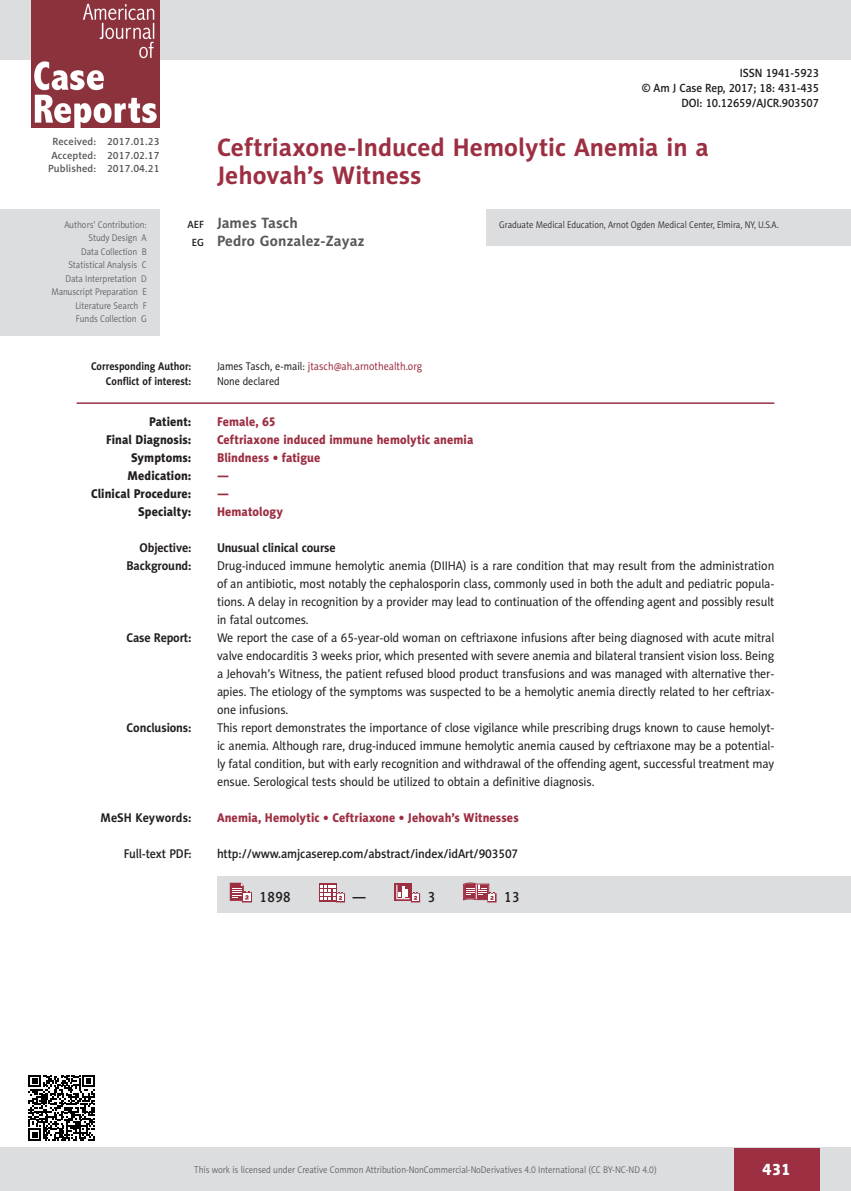
<style>
.page{position:relative;width:851px;height:1191px;background:#fff}
.page>*{position:absolute;margin:0;border:0;box-sizing:border-box;transform-origin:0 0}
.AJCR_Tytul{font:700 25.5px/28.5px "Naomi Sans EFN";color:#9d2f42}
.t1{font:16.5px "Naomi Sans EFN Heavy";color:#fff}
.AJCR_Autorzy{font:700 15px "Naomi Sans EFN";letter-spacing:.01em;color:#57585a}
.AJCR_dane{font:15px "Naomi Sans EFN Medium";letter-spacing:.03em;color:#231f20;scale:.9 1}
.AJCR_Summary_body{font:12.75px/18px "Naomi Sans EFN";letter-spacing:-.01em;color:#231f20;text-align:justify;scale:.95 1}
.AJCR_keywords{font:12.75px "Naomi Sans EFN Heavy";letter-spacing:.005em;color:#9d2f42;scale:.95 1}
.AJCR_keywords-2{font:12.75px "Naomi Sans EFN Heavy";letter-spacing:.005em;color:#231f20;scale:.95 1}
.AJCR_full_text_pdf{font:12.75px "Naomi Sans EFN Medium";letter-spacing:-.01em;color:#231f20;scale:.95 1}
.AJCR_Summary_body-2{font:700 12.75px "Naomi Sans EFN";letter-spacing:-.01em;color:#231f20;scale:.95 1}
.AJCR_keywords-3{font:700 12.75px "Naomi Sans EFN";letter-spacing:.005em;color:#231f20;scale:.95 1}
.AJCR_full_text_pdf-2{font:12px "Naomi Sans EFN Medium";letter-spacing:-.01em;color:#231f20;scale:.95 1}
.AJCR_Adres{font:11.25px "Naomi Sans EFN";color:#9d2f42;scale:.9 1}
.AJCR_Adres-2{font:700 11.25px "Naomi Sans EFN";color:#231f20;scale:.9 1}
.AJCR_Adres-3{font:11.25px "Naomi Sans EFN";color:#231f20;scale:.9 1}
.t2{font:10.5px "Naomi Sans EFN Medium";letter-spacing:.01em;color:#57585a}
.t3{font:9.75px "Naomi Sans EFN Light";color:#57585a;scale:.9 1}
.AJCR_Afiliacja{font:9.75px "Naomi Sans EFN Light";color:#231f20;scale:.9 1}
.s1{font-family:"Naomi Sans EFN Medium";font-weight:400;font-size:10.5px;color:#231f20}
.s2{color:#231f20}
</style>
<div class="page">
<div style="left:217px;top:876px;width:633px;height:36px;background:#dcdddf"></div>
<svg style="left:230px;top:882px;width:22px;height:20px"></svg>
<div style="left:319px;top:883px;width:17px;height:18px;background:#9d2f42"></div>
<svg style="left:320px;top:884px;width:25px;height:18px"></svg>
<div style="left:394px;top:883px;width:18px;height:18px;background:#9d2f42"></div>
<svg style="left:396px;top:885px;width:24px;height:17px"></svg>
<svg style="left:463px;top:882px;width:33px;height:20px"></svg>
<hr style="left:77px;top:402px;width:697px;height:2px;background:#9d2f42">
<div style="left:0;top:210px;width:159px;height:126px;background:#dcdddf"></div>
<div style="left:486px;top:210px;width:364px;height:36px;background:#dcdddf"></div>
<svg style="left:28px;top:1075px;width:67px;height:66px"></svg>
<div style="left:0;top:1148px;width:850px;height:43px;background:#dcdddf"></div>
<div style="left:733px;top:1147px;width:86px;height:43px;background:#9d2f42"></div>
<div style="left:0;top:0;width:850px;height:60px;background:#dcdddf"></div>
<img style="left:32px;top:0;width:127px;height:127px">
<p class="t2" style="left:52px;top:136px;width:109px">Received: 2017.01.23</p>
<p class="t2" style="left:51px;top:149px;width:110px">Accepted: 2017.02.17</p>
<p class="t2" style="left:48px;top:163px;width:113px">Published: 2017.04.21</p>
<p class="t3" style="left:64px;top:219px;width:93px">Authors’ Contribution:</p>
<p class="t3" style="left:88px;top:232px;width:66px">Study Design A</p>
<p class="t3" style="left:81px;top:246px;width:74px">Data Collection B</p>
<p class="t3" style="left:68px;top:259px;width:89px">Statistical Analysis C</p>
<p class="t3" style="left:65px;top:273px;width:92px">Data Interpretation D</p>
<p class="t3" style="left:51px;top:286px;width:107px">Manuscript Preparation E</p>
<p class="t3" style="left:75px;top:300px;width:81px">Literature Search F</p>
<p class="t3" style="left:76px;top:313px;width:80px">Funds Collection G</p>
<p class="AJCR_full_text_pdf-2" style="left:739px;top:66px;width:85px">ISSN 1941-5923</p>
<p class="AJCR_full_text_pdf-2" style="left:641px;top:81px;width:188px">© Am J Case Rep, 2017; 18: 431-435</p>
<p class="AJCR_full_text_pdf-2" style="left:681px;top:96px;width:146px">DOI: 10.12659/AJCR.903507</p>
<p class="AJCR_Tytul" style="left:217px;top:133px;width:493px">Ceftriaxone-Induced Hemolytic Anemia in a<br>Jehovah’s Witness</p>
<p class="AJCR_Autorzy" style="left:187px;top:214px;width:112px"><span class="s1">AEF</span> James Tasch</p>
<p class="AJCR_Autorzy" style="left:192px;top:232px;width:174px"><span class="s1">EG</span> Pedro Gonzalez-Zayaz</p>
<p class="AJCR_Afiliacja" style="left:499px;top:219px;width:312px">Graduate Medical Education, Arnot Ogden Medical Center, Elmira, NY, U.S.A.</p>
<p class="AJCR_Adres-2" style="left:91px;top:359px;width:113px">Corresponding Author:</p>
<p class="AJCR_Adres" style="left:217px;top:359px;width:229px"><span class="s2">James Tasch, e-mail:</span> jtasch@ah.arnothealth.org</p>
<p class="AJCR_Adres-2" style="left:106px;top:375px;width:97px">Conflict of interest:</p>
<p class="AJCR_Adres-3" style="left:217px;top:375px;width:71px">None declared</p>
<p class="AJCR_keywords-2" style="left:149px;top:414px;width:46px">Patient:</p>
<p class="AJCR_keywords" style="left:217px;top:414px;width:63px">Female, 65</p>
<p class="AJCR_keywords-2" style="left:106px;top:432px;width:91px">Final Diagnosis:</p>
<p class="AJCR_keywords" style="left:217px;top:432px;width:271px">Ceftriaxone induced immune hemolytic anemia</p>
<p class="AJCR_keywords-2" style="left:131px;top:450px;width:65px">Symptoms:</p>
<p class="AJCR_keywords" style="left:217px;top:450px;width:110px">Blindness • fatigue</p>
<p class="AJCR_keywords-2" style="left:128px;top:468px;width:69px">Medication:</p>
<p class="AJCR_keywords" style="left:217px;top:468px;width:14px">—</p>
<p class="AJCR_keywords-2" style="left:91px;top:486px;width:107px">Clinical Procedure:</p>
<p class="AJCR_keywords" style="left:217px;top:486px;width:14px">—</p>
<p class="AJCR_keywords-2" style="left:138px;top:504px;width:58px">Specialty:</p>
<p class="AJCR_keywords" style="left:217px;top:504px;width:71px">Hematology</p>
<p class="AJCR_Summary_body-2" style="left:139px;top:540px;width:56px">Objective:</p>
<p class="AJCR_Summary_body-2" style="left:217px;top:540px;width:126px">Unusual clinical course</p>
<p class="AJCR_Summary_body-2" style="left:126px;top:558px;width:70px">Background:</p>
<p class="AJCR_Summary_body" style="left:217px;top:557px;width:588px">Drug-induced immune hemolytic anemia (DIIHA) is a rare condition that may result from the administration of an antibiotic, most notably the cephalosporin class, commonly used in both the adult and pediatric popula&shy;tions. A delay in recognition by a provider may lead to continuation of the offending agent and possibly result in fatal outcomes.</p>
<p class="AJCR_Summary_body-2" style="left:126px;top:630px;width:70px">Case Report:</p>
<p class="AJCR_Summary_body" style="left:217px;top:629px;width:588px">We report the case of a 65-year-old woman on ceftriaxone infusions after being diagnosed with acute mitral valve endocarditis 3 weeks prior, which presented with severe anemia and bilateral transient vision loss. Being a Jehovah’s Witness, the patient refused blood product transfusions and was managed with alternative ther&shy;apies. The etiology of the symptoms was suspected to be a hemolytic anemia directly related to her ceftriax&shy;one infusions.</p>
<p class="AJCR_Summary_body-2" style="left:127px;top:720px;width:70px">Conclusions:</p>
<p class="AJCR_Summary_body" style="left:217px;top:719px;width:588px">This report demonstrates the importance of close vigilance while prescribing drugs known to cause hemolyt&shy;ic anemia. Although rare, drug-induced immune hemolytic anemia caused by ceftriaxone may be a potential&shy;ly fatal condition, but with early recognition and withdrawal of the offending agent, successful treatment may ensue. Serological tests should be utilized to obtain a definitive diagnosis.</p>
<p class="AJCR_keywords-3" style="left:100px;top:810px;width:97px">MeSH Keywords:</p>
<p class="AJCR_keywords" style="left:217px;top:810px;width:319px">Anemia, Hemolytic • Ceftriaxone • Jehovah’s Witnesses</p>
<p class="AJCR_full_text_pdf" style="left:124px;top:846px;width:73px">Full-text PDF:</p>
<p class="AJCR_full_text_pdf" style="left:217px;top:846px;width:318px">http://www.amjcaserep.com/abstract/index/idArt/903507</p>
<p class="AJCR_dane" style="left:259px;top:888px;width:36px">1898</p>
<p class="AJCR_dane" style="left:352px;top:888px;width:16px">—</p>
<p class="AJCR_dane" style="left:427px;top:888px;width:10px">3</p>
<p class="AJCR_dane" style="left:504px;top:888px;width:19px">13</p>
<p class="t3" style="left:194px;top:1164px;width:515px">This work is licensed under Creative Common Attribution-NonCommercial-NoDerivatives 4.0 International (CC BY-NC-ND 4.0)</p>
<p class="t1" style="left:762px;top:1159px;width:30px">431</p>
</div>
